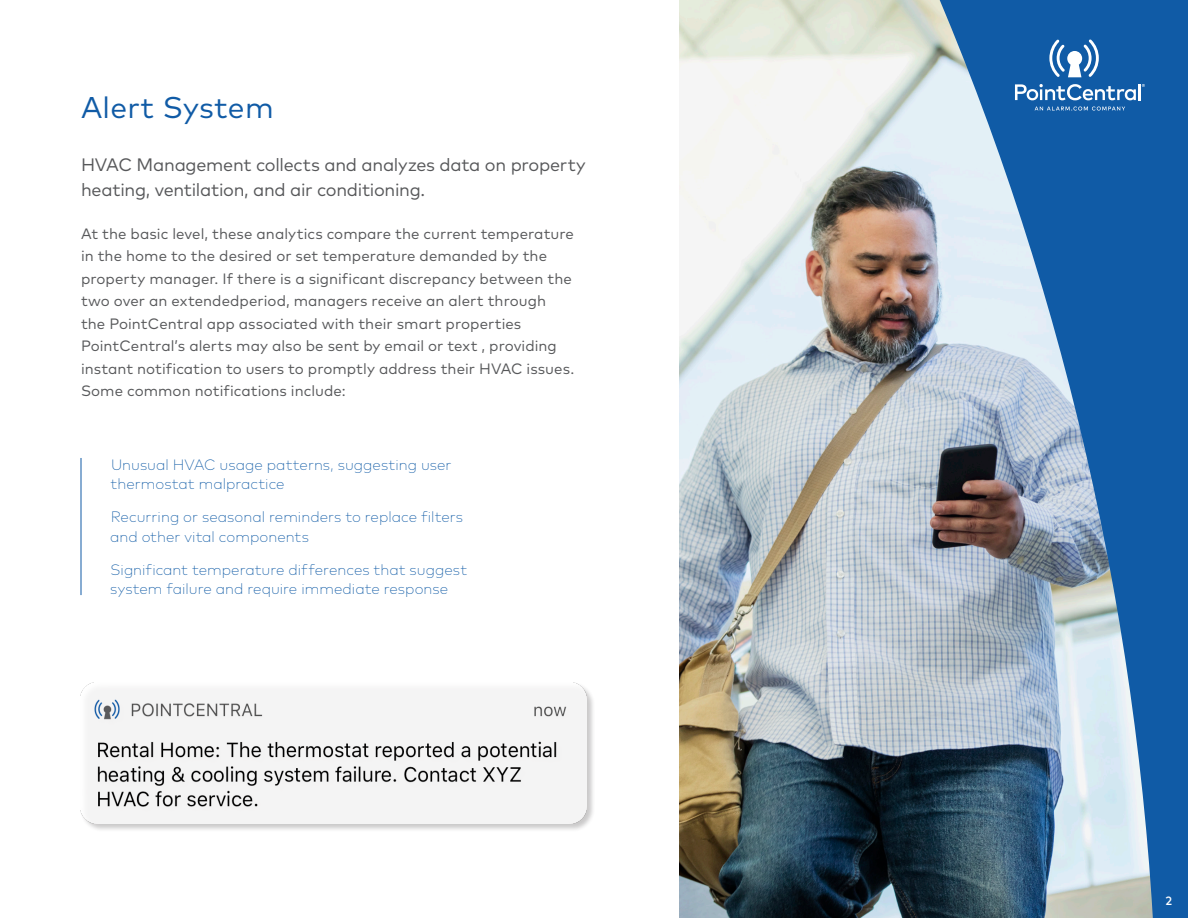
<style>
.page{position:relative;width:1188px;height:918px;background:#fff}
.page>*{position:absolute;margin:0;border:0;box-sizing:border-box;transform-origin:0 0}
.t1{font:30px "Mark Pro";letter-spacing:.01em;color:#105ba6}
.t2{font:18px/25.5px "Mark Pro";letter-spacing:-.015em;color:#57585a}
.t3{font:15px/22.5px "Mark Pro";letter-spacing:.005em;color:#57585a}
.t4{font:200 15px/19.5px "Mark Pro";letter-spacing:.005em;color:#105ba6}
.t5{font:500 12px "Mark Pro";color:#fff}
</style>
<div class="page">
<img style="left:679px;top:0;width:509px;height:918px">
<svg style="left:1035px;top:107px;width:90px;height:4px"></svg>
<svg style="left:1015px;top:84px;width:130px;height:16px"></svg>
<svg style="left:1049px;top:40px;width:50px;height:37px"></svg>
<hr style="left:81px;top:458px;width:1px;height:137px;background:#105ba6">
<div style="left:80px;top:682px;width:515px;height:150px;background:#231f20;opacity:.3"></div>
<img style="left:81px;top:683px;width:506px;height:141px">
<p class="t1" style="left:81px;top:85px;width:194px">Alert System</p>
<p class="t2" style="left:81px;top:150px;width:506px">HVAC Management collects and analyzes data on property heating, ventilation, and air conditioning.</p>
<p class="t3" style="left:81px;top:221px;width:495px">At the basic level, these analytics compare the current temperature in the home to the desired or set temperature demanded by the property manager. If there is a significant discrepancy between the two over an extendedperiod, managers receive an alert through<br>the PointCentral app associated with their smart properties PointCentral’s alerts may also be sent by email or text , providing instant notification to users to promptly address their HVAC issues.<br>Some common notifications include:</p>
<p class="t4" style="left:111px;top:454px;width:343px">Unusual HVAC usage patterns, suggesting user thermostat malpractice</p>
<p class="t4" style="left:110px;top:506px;width:354px">Recurring or seasonal reminders to replace filters and other vital components</p>
<p class="t4" style="left:110px;top:559px;width:358px">Significant temperature differences that suggest system failure and require immediate response</p>
<p class="t5" style="left:1165px;top:891px;width:8px">2</p>
</div>
